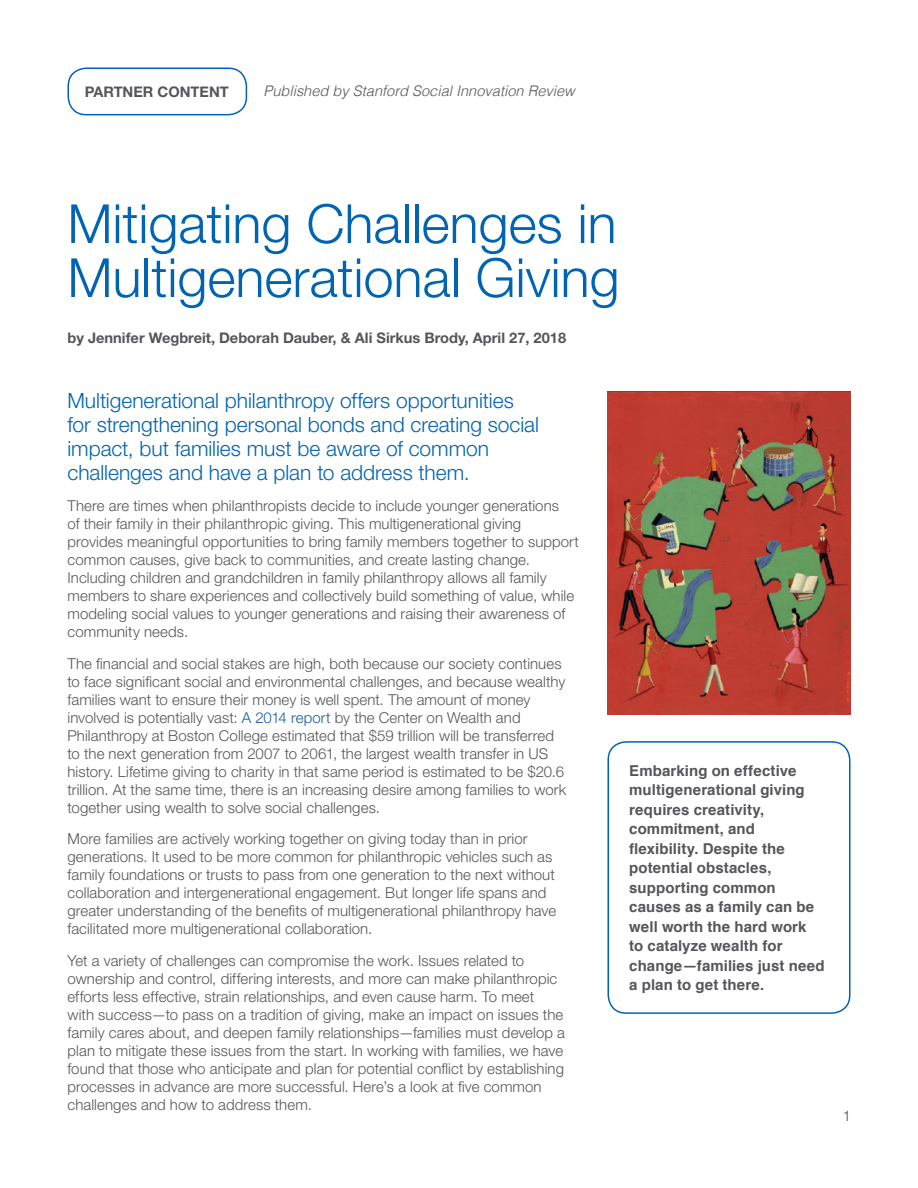
<style>
.page{position:relative;width:918px;height:1188px;background:#fff}
.page>*{position:absolute;margin:0;border:0;box-sizing:border-box;transform-origin:0 0}
.t1{font:300 54px/54px "Helvetica Neue LT";color:#0164b2}
.Body-new{font:300 21px/24px "Helvetica Neue LT";color:#0164b2}
.Body-new-2{font:300 15px/18px "Helvetica Neue LT";letter-spacing:.005em;color:#55565a}
.Body-new-3{font:700 15px/19.5px "Helvetica";letter-spacing:.005em;color:#55565a}
.Body-new-4{font:700 14.7px "Helvetica Neue LT";color:#55565a}
.Body-new-5{font:italic 300 14.7px "Helvetica";color:#55565a}
.t2{font:300 14.7px "Helvetica";color:#55565a}
.s1{color:#175d9e}
</style>
<div class="page">
<div style="left:608px;top:741px;width:242px;height:273px;border:2px solid #0164b2;border-radius:18px"></div>
<div style="left:68px;top:68px;width:179px;height:47px;border:2px solid #0164b2;border-radius:18px"></div>
<img style="left:608px;top:392px;width:242px;height:322px">
<p class="Body-new-4" style="left:85px;top:83px;width:146px">PARTNER CONTENT</p>
<p class="Body-new-5" style="left:264px;top:78px;width:313px">Published by Stanford Social Innovation Review</p>
<p class="t1" style="left:68px;top:196px;width:554px">Mitigating Challenges in<br>Multigenerational Giving</p>
<p class="Body-new-4" style="left:68px;top:329px;width:500px">by Jennifer Wegbreit, Deborah Dauber, &amp; Ali Sirkus Brody, April 27, 2018</p>
<p class="Body-new" style="left:68px;top:388px;width:473px">Multigenerational philanthropy offers opportunities for strengthening personal bonds and creating social impact, but families must be aware of common challenges and have a plan to address them.</p>
<p class="Body-new-2" style="left:68px;top:497px;width:513px">There are times when philanthropists decide to include younger generations<br>of their family in their philanthropic giving. This multigenerational giving provides meaningful opportunities to bring family members together to support common causes, give back to communities, and create lasting change.<br>Including children and grandchildren in family philanthropy allows all family members to share experiences and collectively build something of value, while modeling social values to younger generations and raising their awareness of community needs.</p>
<p class="Body-new-2" style="left:68px;top:654px;width:500px">The financial and social stakes are high, both because our society continues to face significant social and environmental challenges, and because wealthy families want to ensure their money is well spent. The amount of money involved is potentially vast: <span class="s1">A 2014 report</span> by the Center on Wealth and Philanthropy at Boston College estimated that $59 trillion will be transferred to the next generation from 2007 to 2061, the largest wealth transfer in US history. Lifetime giving to charity in that same period is estimated to be $20.6 trillion. At the same time, there is an increasing desire among families to work together using wealth to solve social challenges.</p>
<p class="Body-new-2" style="left:68px;top:830px;width:490px">More families are actively working together on giving today than in prior generations. It used to be more common for philanthropic vehicles such as family foundations or trusts to pass from one generation to the next without collaboration and intergenerational engagement. But longer life spans and greater understanding of the benefits of multigenerational philanthropy have facilitated more multigenerational collaboration.</p>
<p class="Body-new-2" style="left:68px;top:951px;width:499px">Yet a variety of challenges can compromise the work. Issues related to ownership and control, differing interests, and more can make philanthropic efforts less effective, strain relationships, and even cause harm. To meet<br>with success—to pass on a tradition of giving, make an impact on issues the family cares about, and deepen family relationships—families must develop a plan to mitigate these issues from the start. In working with families, we have found that those who anticipate and plan for potential conflict by establishing processes in advance are more successful. Here’s a look at five common challenges and how to address them.</p>
<p class="Body-new-3" style="left:629px;top:761px;width:197px">Embarking on effective multigenerational giving requires creativity, commitment, and flexibility. Despite the potential obstacles, supporting common causes as a family can be well worth the hard work<br>to catalyze wealth for change—families just need a plan to get there.</p>
<p class="t2" style="left:842px;top:1103px;width:10px">1</p>
</div>
